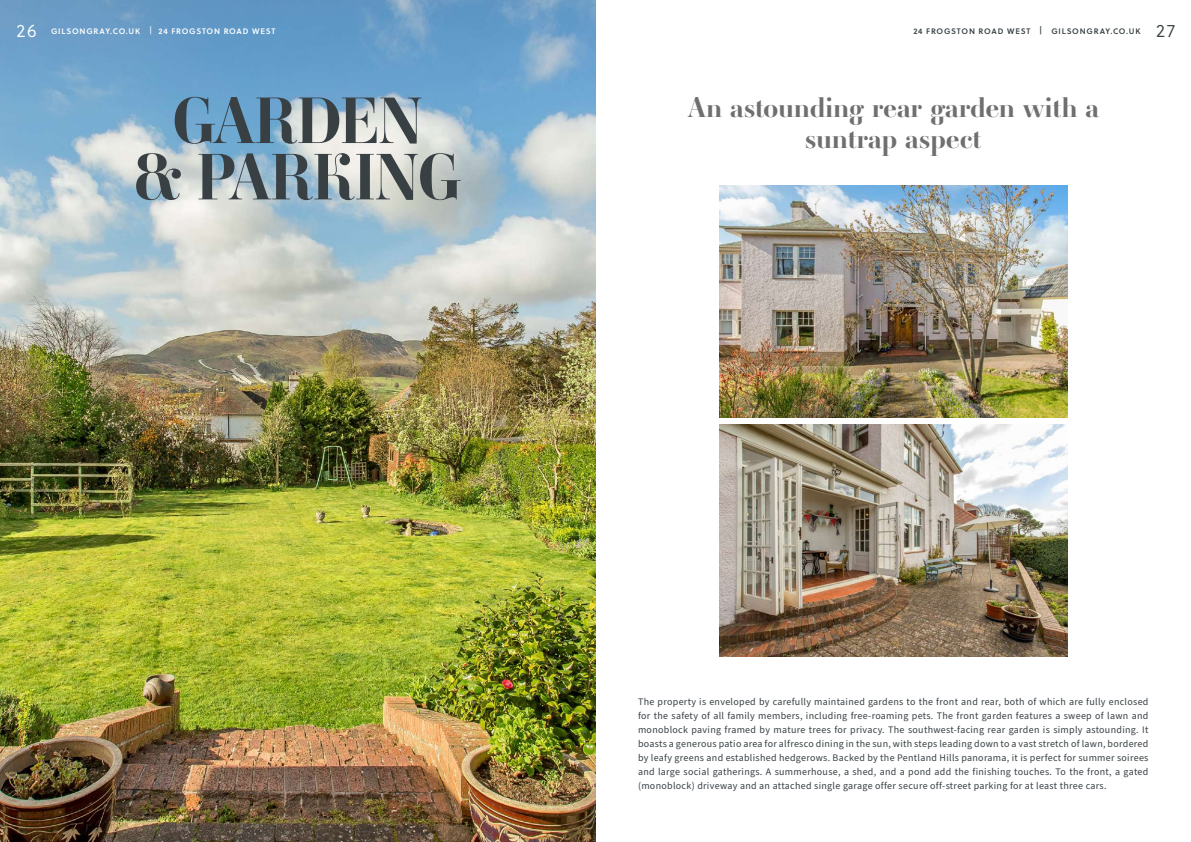
<style>
.page{position:relative;width:1191px;height:842px;background:#fff}
.page>*{position:absolute;margin:0;border:0;box-sizing:border-box;transform-origin:0 0}
.t1{font:700 64.4px/56.3px "Ambroise Std";letter-spacing:-.02em;color:#384044;text-align:center}
.t2{font:700 28px/31px "Ambroise Std";letter-spacing:.01em;color:#706f6f;text-align:center}
.t3{font:300 18px "Soleil";color:#fff}
.t4{font:300 18px "Soleil";color:#384044}
.t5{font:10px/14px "Source Sans Pro";letter-spacing:.03em;color:#384044;text-align:justify}
.t6{font:8px "Soleil Sb";letter-spacing:.1em;color:#fff}
.t7{font:8px "Soleil Sb";letter-spacing:.1em;color:#384044}
.s1{font-family:"Soleil"}
</style>
<div class="page">
<img style="left:0;top:0;width:595px;height:842px">
<img style="left:719px;top:185px;width:348px;height:233px">
<img style="left:719px;top:424px;width:348px;height:232px">
<h3 class="t3" style="left:16px;top:18px;width:22px">26</h3>
<p class="t6" style="left:51px;top:25px;width:226px">GILSONGRAY.CO.UK <span class="s1">|</span> 24 FROGSTON ROAD WEST</p>
<p class="t7" style="left:913px;top:25px;width:229px">24 FROGSTON ROAD WEST | GILSONGRAY.CO.UK</p>
<h3 class="t4" style="left:1156px;top:18px;width:20px">27</h3>
<h1 class="t1" style="left:134px;top:93px;width:329px">GARDEN<br>&amp; PARKING</h1>
<h2 class="t2" style="left:687px;top:92px;width:413px">An astounding rear garden with a suntrap aspect</h2>
<p class="t5" style="left:638px;top:695px;width:512px">The property is enveloped by carefully maintained gardens to the front and rear, both of which are fully enclosed for the safety of all family members, including free-roaming pets. The front garden features a sweep of lawn and monoblock paving framed by mature trees for privacy. The southwest-facing rear garden is simply astounding. It boasts a generous patio area for alfresco dining in the sun, with steps leading down to a vast stretch of lawn, bordered by leafy greens and established hedgerows. Backed by the Pentland Hills panorama, it is perfect for summer soirees and large social gatherings. A summerhouse, a shed, and a pond add the finishing touches. To the front, a gated (monoblock) driveway and an attached single garage offer secure off-street parking for at least three cars.</p>
</div>
